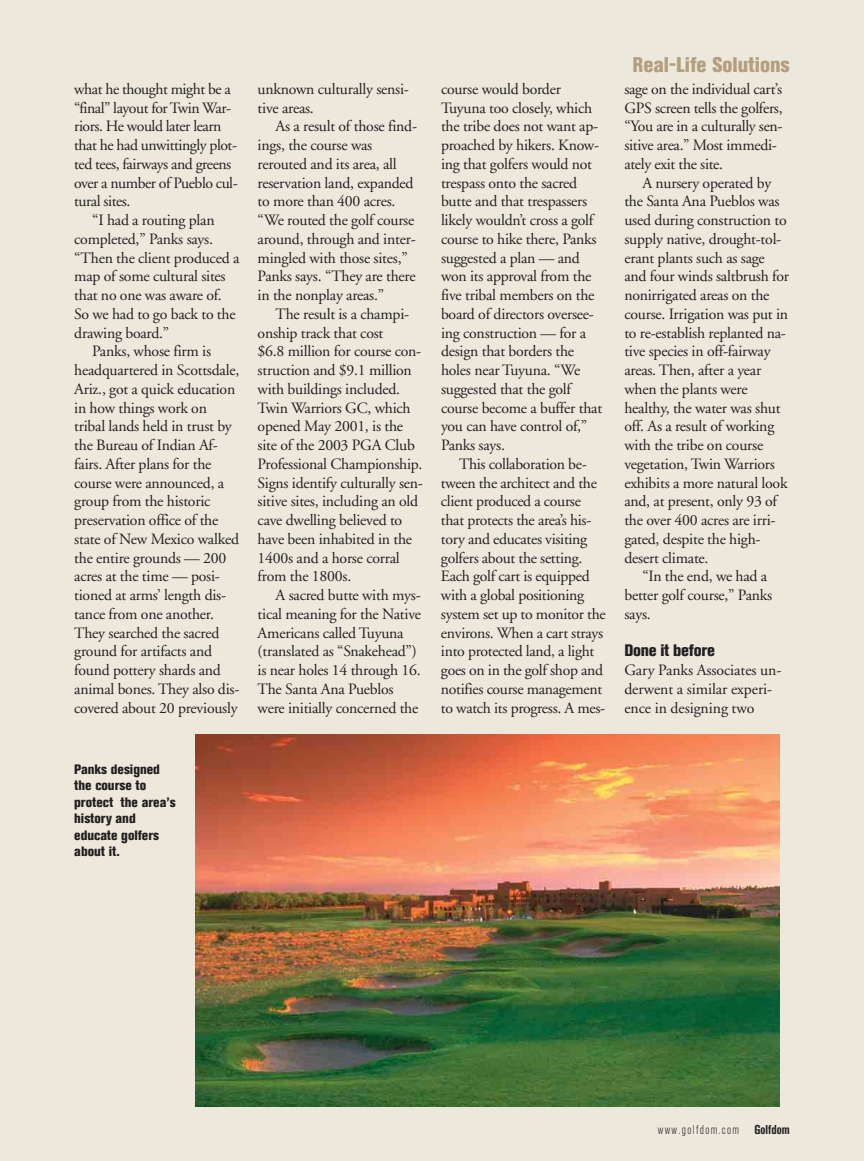
<style>
.page{position:relative;width:864px;height:1161px;background:#ece8dc}
.page>*{position:absolute;margin:0;border:0;box-sizing:border-box;transform-origin:0 0}
.t1{font:800 condensed 21px "Akzidenz Grotesk BE";color:#b39e7e}
.t2{font:800 condensed 16.5px "Akzidenz Grotesk BE";letter-spacing:-.015em;color:#231f20}
.t3{font:15.75px/18.8px "Adobe Garamond";letter-spacing:-.015em;color:#231f20}
.t4{font:800 condensed 13.5px/16.5px "Akzidenz Grotesk BE";color:#231f20}
.t5{font:300 condensed 12.75px "Akzidenz Grotesk BE";letter-spacing:.105em;color:#231f20}
.s1{font-weight:700}
</style>
<div class="page">
<img style="left:196px;top:735px;width:583px;height:372px">
<p class="t3" style="left:74px;top:81px;width:165px">what he thought might be a “final” layout for Twin War&shy;riors. He would later learn that he had unwittingly plot&shy;ted tees, fairways and greens over a number of Pueblo cul&shy;tural sites.</p>
<p class="t3" style="left:92px;top:212px;width:124px">“I had a routing plan</p>
<p class="t3" style="left:74px;top:231px;width:140px">completed,” Panks says.</p>
<p class="t3" style="left:74px;top:250px;width:167px">“Then the client produced a</p>
<p class="t3" style="left:74px;top:268px;width:153px">map of some cultural sites</p>
<p class="t3" style="left:74px;top:287px;width:149px">that no one was aware of.</p>
<p class="t3" style="left:74px;top:306px;width:163px">So we had to go back to the</p>
<p class="t3" style="left:74px;top:325px;width:97px">drawing board.”</p>
<p class="t3" style="left:92px;top:343px;width:120px">Panks, whose firm is</p>
<p class="t3" style="left:74px;top:362px;width:167px">headquartered in Scottsdale,</p>
<p class="t3" style="left:74px;top:381px;width:163px">Ariz., got a quick education</p>
<p class="t3" style="left:74px;top:400px;width:134px">in how things work on</p>
<p class="t3" style="left:74px;top:418px;width:159px">tribal lands held in trust by</p>
<p class="t3" style="left:74px;top:437px;width:145px">the Bureau of Indian Af-</p>
<p class="t3" style="left:74px;top:456px;width:139px">fairs. After plans for the</p>
<p class="t3" style="left:74px;top:475px;width:152px">course were announced, a</p>
<p class="t3" style="left:74px;top:493px;width:138px">group from the historic</p>
<p class="t3" style="left:74px;top:512px;width:146px">preservation office of the</p>
<p class="t3" style="left:74px;top:531px;width:166px">state of New Mexico walked</p>
<p class="t3" style="left:74px;top:550px;width:154px">the entire grounds — 200</p>
<p class="t3" style="left:74px;top:568px;width:147px">acres at the time — posi-</p>
<p class="t3" style="left:74px;top:587px;width:153px">tioned at arms’ length dis-</p>
<p class="t3" style="left:74px;top:606px;width:141px">tance from one another.</p>
<p class="t3" style="left:74px;top:625px;width:147px">They searched the sacred</p>
<p class="t3" style="left:74px;top:643px;width:139px">ground for artifacts and</p>
<p class="t3" style="left:74px;top:662px;width:148px">found pottery shards and</p>
<p class="t3" style="left:74px;top:681px;width:167px">animal bones. They also dis-</p>
<p class="t3" style="left:74px;top:700px;width:165px">covered about 20 previously</p>
<p class="t3" style="left:258px;top:81px;width:153px">unknown culturally sensi&shy;tive areas.</p>
<p class="t3" style="left:258px;top:118px;width:161px;text-indent:18px">As a result of those find&shy;ings, the course was rerouted and its area, all reservation land, expanded to more than 400 acres. “We routed the golf course around, through and inter&shy;mingled with those sites,”<br>Panks says. “They are there in the nonplay areas.”</p>
<p class="t3" style="left:258px;top:306px;width:167px;text-indent:18px">The result is a champi&shy;onship track that cost<br>$6.8 million for course con&shy;struction and $9.1 million with buildings included.<br>Twin Warriors GC, which opened May 2001, is the site of the 2003 PGA Club<br>Professional Championship.<br>Signs identify culturally sen&shy;sitive sites, including an old cave dwelling believed to have been inhabited in the<br>1400s and a horse corral from the 1800s.</p>
<p class="t3" style="left:258px;top:587px;width:165px;text-indent:18px">A sacred butte with mys&shy;tical meaning for the Native<br>Americans called Tuyuna (translated as “Snakehead”) is near holes 14 through 16.<br>The Santa Ana Pueblos were initially concerned the</p>
<p class="t3" style="left:441px;top:81px;width:163px">course would border<br>Tuyuna too closely, which the tribe does not want ap&shy;proached by hikers. Know&shy;ing that golfers would not trespass onto the sacred butte and that trespassers likely wouldn’t cross a golf course to hike there, Panks suggested a plan — and won its approval from the five tribal members on the board of directors oversee&shy;ing construction — for a design that borders the holes near Tuyuna. “We suggested that the golf course become a buffer that you can have control of,”<br>Panks says.</p>
<p class="t3" style="left:441px;top:456px;width:166px;text-indent:18px">This collaboration be&shy;tween the architect and the client produced a course that protects the area’s his&shy;tory and educates visiting golfers about the setting.<br>Each golf cart is equipped with a global positioning system set up to monitor the environs. When a cart strays into protected land, a light goes on in the golf shop and notifies course management to watch its progress. A mes-</p>
<h1 class="t1" style="left:632px;top:57px;width:159px">Real-Life Solutions</h1>
<p class="t3" style="left:624px;top:81px;width:160px">sage on the individual cart’s<br>GPS screen tells the golfers, “You are in a culturally sen&shy;sitive area.” Most immedi&shy;ately exit the site.</p>
<p class="t3" style="left:624px;top:175px;width:166px;text-indent:18px">A nursery operated by the Santa Ana Pueblos was used during construction to supply native, drought-tol&shy;erant plants such as sage and four winds saltbrush for nonirrigated areas on the course. Irrigation was put in to re-establish replanted na&shy;tive species in off-fairway areas. Then, after a year when the plants were healthy, the water was shut off. As a result of working with the tribe on course vegetation, Twin Warriors exhibits a more natural look and, at present, only 93 of the over 400 acres are irri&shy;gated, despite the high&shy;desert climate.</p>
<p class="t3" style="left:624px;top:569px;width:149px;text-indent:18px">“In the end, we had a better golf course,” Panks says.</p>
<p class="t2" style="left:624px;top:645px;width:92px">Done it before</p>
<p class="t3" style="left:624px;top:662px;width:159px">Gary Panks Associates un&shy;derwent a similar experi&shy;ence in designing two</p>
<p class="t4" style="left:74px;top:762px;width:103px">Panks designed the course to protect the area’s history and educate golfers about it.</p>
<p class="t5" style="left:658px;top:1125px;width:133px">www.golfdom.com <span class="s1">Golfdom</span></p>
</div>
